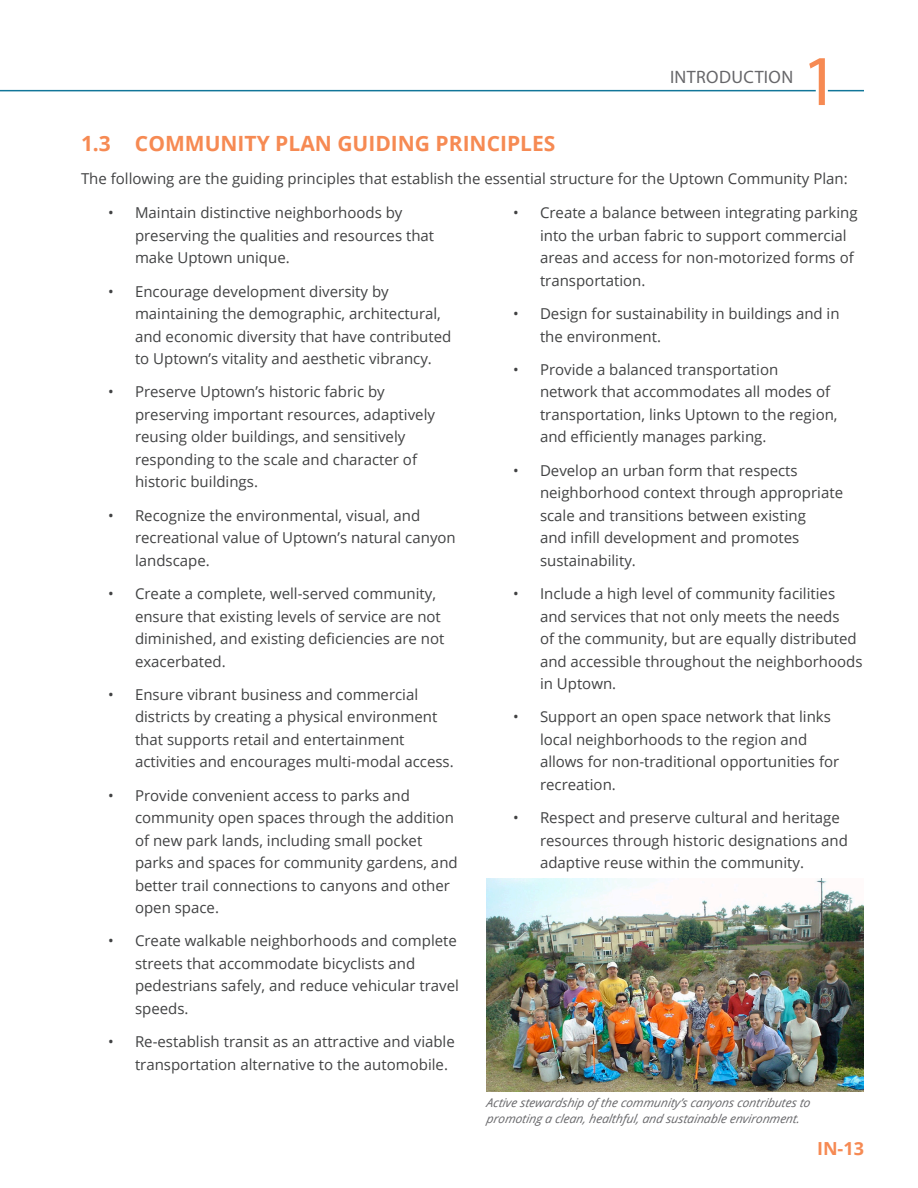
<style>
.page{position:relative;width:918px;height:1188px;background:#fff}
.page>*{position:absolute;margin:0;border:0;box-sizing:border-box;transform-origin:0 0}
.t1{font:72px "Myriad Pro";color:#f68a53}
.Body_Text{font:700 21px "Open Sans";color:#f68a53}
.t2{font:18px "Myriad Pro";letter-spacing:.02em;color:#67676a}
.t3{font:700 18px "Open Sans";color:#f68a53}
.Body_Text-2{font:15px/22.5px "Open Sans";color:#414243}
.Caption__Large{font:italic 12px/16.5px "Open Sans";color:#67676a}
</style>
<div class="page">
<img style="left:486px;top:879px;width:378px;height:213px">
<hr style="left:0;top:90px;width:864px;height:1px;background:#117699">
<svg style="left:802px;top:89px;width:29px;height:3px"></svg>
<p class="t2" style="left:670px;top:66px;width:125px">INTRODUCTION</p>
<h1 class="t1" style="left:802px;top:36px;width:38px">1</h1>
<p class="Body_Text" style="left:81px;top:129px;width:476px">1.3 COMMUNITY PLAN GUIDING PRINCIPLES</p>
<p class="Body_Text-2" style="left:81px;top:167px;width:768px">The following are the guiding principles that establish the essential structure for the Uptown Community Plan:</p>
<p class="Body_Text-2" style="left:540px;top:201px;width:319px;text-indent:-27px">• Create a balance between integrating parking into the urban fabric to support commercial areas and access for non-motorized forms of transportation.</p>
<p class="Body_Text-2" style="left:540px;top:302px;width:301px;text-indent:-27px">• Design for sustainability in buildings and in the environment.</p>
<p class="Body_Text-2" style="left:540px;top:358px;width:299px;text-indent:-27px">• Provide a balanced transportation network that accommodates all modes of transportation, links Uptown to the region, and efficiently manages parking.</p>
<p class="Body_Text-2" style="left:540px;top:459px;width:305px;text-indent:-27px">• Develop an urban form that respects neighborhood context through appropriate scale and transitions between existing<br>and infill development and promotes sustainability.</p>
<p class="Body_Text-2" style="left:540px;top:582px;width:324px;text-indent:-27px">• Include a high level of community facilities and services that not only meets the needs<br>of the community, but are equally distributed and accessible throughout the neighborhoods in Uptown.</p>
<p class="Body_Text-2" style="left:540px;top:705px;width:301px;text-indent:-27px">• Support an open space network that links local neighborhoods to the region and allows for non-traditional opportunities for recreation.</p>
<p class="Body_Text-2" style="left:540px;top:806px;width:309px;text-indent:-27px">• Respect and preserve cultural and heritage resources through historic designations and adaptive reuse within the community.</p>
<p class="Body_Text-2" style="left:135px;top:201px;width:301px;text-indent:-27px">• Maintain distinctive neighborhoods by preserving the qualities and resources that make Uptown unique.</p>
<p class="Body_Text-2" style="left:135px;top:280px;width:318px;text-indent:-27px">• Encourage development diversity by maintaining the demographic, architectural, and economic diversity that have contributed to Uptown’s vitality and aesthetic vibrancy.</p>
<p class="Body_Text-2" style="left:135px;top:380px;width:302px;text-indent:-27px">• Preserve Uptown’s historic fabric by preserving important resources, adaptively reusing older buildings, and sensitively responding to the scale and character of historic buildings.</p>
<p class="Body_Text-2" style="left:135px;top:504px;width:322px;text-indent:-27px">• Recognize the environmental, visual, and recreational value of Uptown’s natural canyon landscape.</p>
<p class="Body_Text-2" style="left:135px;top:582px;width:311px;text-indent:-27px">• Create a complete, well-served community, ensure that existing levels of service are not diminished, and existing deficiencies are not exacerbated.</p>
<p class="Body_Text-2" style="left:135px;top:683px;width:320px;text-indent:-27px">• Ensure vibrant business and commercial districts by creating a physical environment that supports retail and entertainment activities and encourages multi-modal access.</p>
<p class="Body_Text-2" style="left:135px;top:784px;width:324px;text-indent:-27px">• Provide convenient access to parks and community open spaces through the addition of new park lands, including small pocket parks and spaces for community gardens, and better trail connections to canyons and other open space.</p>
<p class="Body_Text-2" style="left:135px;top:929px;width:325px;text-indent:-27px">• Create walkable neighborhoods and complete streets that accommodate bicyclists and pedestrians safely, and reduce vehicular travel speeds.</p>
<p class="Body_Text-2" style="left:135px;top:1030px;width:321px;text-indent:-27px">• Re-establish transit as an attractive and viable transportation alternative to the automobile.</p>
<p class="Caption__Large" style="left:486px;top:1094px;width:328px">Active stewardship of the community ’scanyonscontributesto p romoting a clean, healthful, and sustainable environment.</p>
<p class="t3" style="left:817px;top:1135px;width:48px">IN-13</p>
</div>
